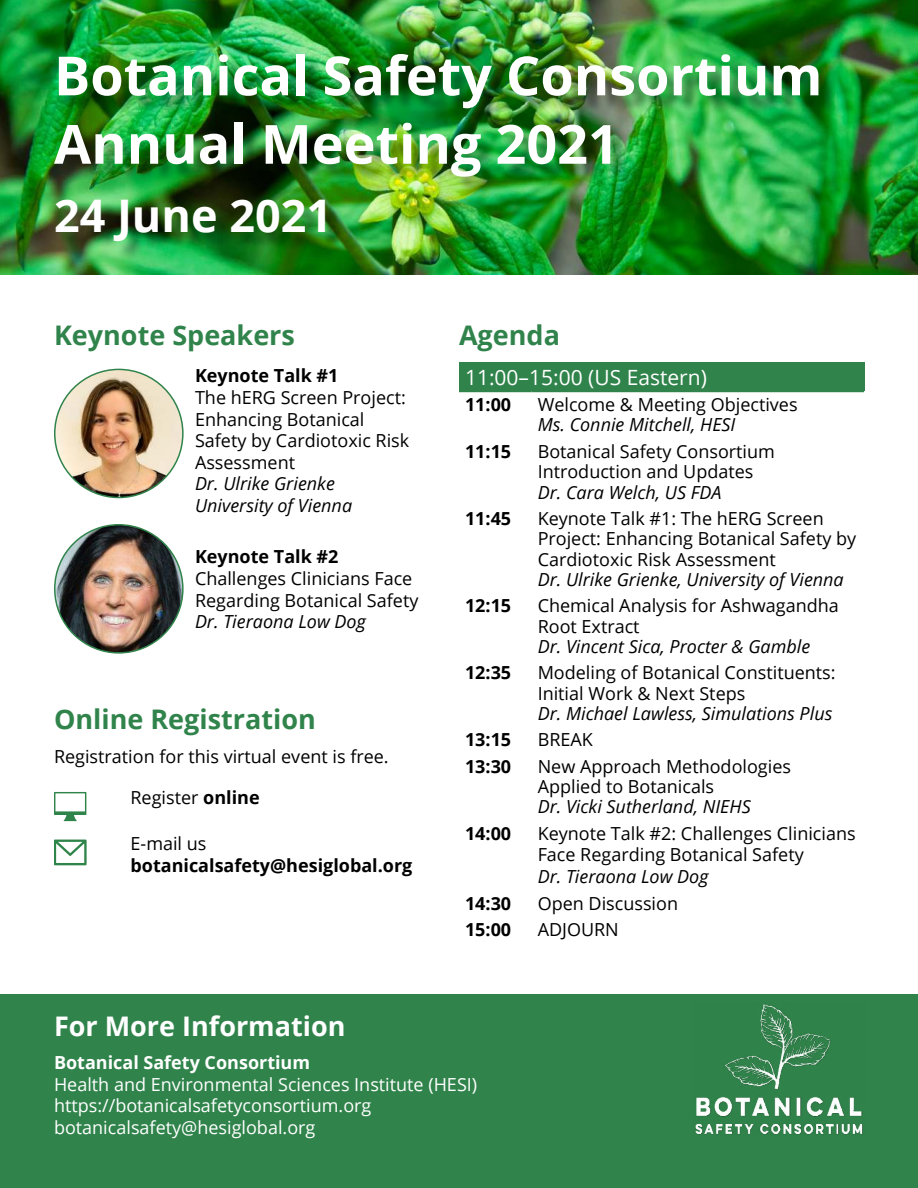
<style>
.page{position:relative;width:918px;height:1188px;background:#fff}
.page>*{position:absolute;margin:0;border:0;box-sizing:border-box;transform-origin:0 0}
.t1{font:700 54px/68.4px "Open Sans";color:#fff}
.t2{font:700 45px "Open Sans";color:#fff}
.t3{font:700 27px "Open Sans";color:#30844b}
.t4{font:700 27px "Open Sans";color:#fff}
.t5{font:21px "Open Sans";color:#fff}
.t6{font:18px/20.2px "Open Sans";color:#000}
.t7{font:italic 18px/21.6px "Open Sans";color:#000}
.t8{font:18px/21.6px "Open Sans";color:#fff}
.t9{font:700 18px "Open Sans";color:#000}
.t10{font:700 18px "Open Sans";color:#fff}
.s1{font-weight:700}
</style>
<div class="page">
<div style="left:0;top:995px;width:918px;height:193px;background:#30844b"></div>
<img style="left:0;top:0;width:918px;height:274px">
<svg style="left:54px;top:792px;width:32px;height:29px"></svg>
<svg style="left:54px;top:840px;width:32px;height:25px"></svg>
<div style="left:57px;top:56px;width:780px;height:204px;background:#000;opacity:.4"></div>
<div style="left:459px;top:363px;width:405px;height:28px;background:#30844b"></div>
<hr style="left:459px;top:389px;width:73px;height:3px;background:#30844b">
<hr style="left:532px;top:389px;width:332px;height:3px;background:#30844b">
<img style="left:55px;top:369px;width:128px;height:129px;border-radius:64px">
<img style="left:55px;top:525px;width:128px;height:128px;border-radius:64px">
<img style="left:695px;top:1004px;width:168px;height:131px">
<h1 class="t1" style="left:54px;top:47px;width:770px">Botanical Safety Consortium<br>Annual Meeting 2021</h1>
<h2 class="t2" style="left:54px;top:198px;width:280px">24 June 2021</h2>
<h3 class="t3" style="left:54px;top:324px;width:243px">Keynote Speakers</h3>
<p class="t9" style="left:195px;top:369px;width:145px">Keynote Talk #1</p>
<p class="t6" style="left:195px;top:389px;width:216px;line-height:21.6px">The hERG Screen Project:<br>Enhancing Botanical<br>Safety by Cardiotoxic Risk<br>Assessment</p>
<p class="t7" style="left:195px;top:475px;width:159px">Dr. Ulrike Grienke<br>University of Vienna</p>
<p class="t9" style="left:195px;top:550px;width:145px">Keynote Talk #2</p>
<p class="t6" style="left:195px;top:569px;width:225px;line-height:21.6px">Challenges Clinicians Face<br>Regarding Botanical Safety</p>
<p class="t7" style="left:195px;top:613px;width:172px">Dr. Tieraona Low Dog</p>
<h3 class="t3" style="left:54px;top:708px;width:263px">Online Registration</h3>
<p class="t6" style="left:54px;top:748px;width:336px">Registration for this virtual event is free.</p>
<p class="t6" style="left:131px;top:789px;width:131px">Register <span class="s1">online</span></p>
<p class="t6" style="left:131px;top:835px;width:77px">E-mail us</p>
<p class="t9" style="left:131px;top:858px;width:283px">botanicalsafety@hesiglobal.org</p>
<h3 class="t3" style="left:459px;top:324px;width:102px">Agenda</h3>
<p class="t5" style="left:465px;top:369px;width:243px">11:00–15:00 (US Eastern)</p>
<p class="t9" style="left:465px;top:397px;width:48px">11:00</p>
<p class="t6" style="left:538px;top:396px;width:261px">Welcome &amp; Meeting Objectives</p>
<p class="t7" style="left:538px;top:416px;width:199px">Ms. Connie Mitchell, HESI</p>
<p class="t9" style="left:465px;top:444px;width:48px">11:15</p>
<p class="t6" style="left:538px;top:443px;width:239px">Botanical Safety Consortium<br>Introduction and Updates</p>
<p class="t7" style="left:538px;top:483px;width:185px">Dr. Cara Welch, US FDA</p>
<p class="t9" style="left:465px;top:511px;width:48px">11:45</p>
<p class="t6" style="left:538px;top:510px;width:320px">Keynote Talk #1: The hERG Screen<br>Project: Enhancing Botanical Safety by<br>Cardiotoxic Risk Assessment</p>
<p class="t7" style="left:538px;top:570px;width:308px">Dr. Ulrike Grienke, University of Vienna</p>
<p class="t9" style="left:465px;top:599px;width:48px">12:15</p>
<p class="t6" style="left:538px;top:597px;width:303px">Chemical Analysis for Ashwagandha<br>Root Extract</p>
<p class="t7" style="left:538px;top:637px;width:274px">Dr. Vincent Sica, Procter &amp; Gamble</p>
<p class="t9" style="left:465px;top:666px;width:48px">12:35</p>
<p class="t6" style="left:538px;top:664px;width:299px">Modeling of Botanical Constituents:<br>Initial Work &amp; Next Steps</p>
<p class="t7" style="left:538px;top:704px;width:296px">Dr. Michael Lawless, Simulations Plus</p>
<p class="t9" style="left:465px;top:733px;width:48px">13:15</p>
<p class="t6" style="left:538px;top:731px;width:57px">BREAK</p>
<p class="t9" style="left:465px;top:759px;width:48px">13:30</p>
<p class="t6" style="left:538px;top:758px;width:255px">New Approach Methodologies<br>Applied to Botanicals</p>
<p class="t7" style="left:538px;top:798px;width:215px">Dr. Vicki Sutherland, NIEHS</p>
<p class="t9" style="left:465px;top:826px;width:48px">14:00</p>
<p class="t6" style="left:538px;top:824px;width:320px;line-height:21.6px">Keynote Talk #2: Challenges Clinicians<br>Face Regarding Botanical Safety</p>
<p class="t7" style="left:538px;top:868px;width:172px">Dr. Tieraona Low Dog</p>
<p class="t9" style="left:465px;top:896px;width:48px">14:30</p>
<p class="t6" style="left:538px;top:895px;width:142px">Open Discussion</p>
<p class="t9" style="left:465px;top:922px;width:48px">15:00</p>
<p class="t6" style="left:538px;top:921px;width:83px">ADJOURN</p>
<h3 class="t4" style="left:54px;top:1015px;width:293px">For More Information</h3>
<p class="t10" style="left:54px;top:1055px;width:258px">Botanical Safety Consortium</p>
<p class="t8" style="left:54px;top:1075px;width:425px">Health and Environmental Sciences Institute (HESI) https://botanicalsafetyconsortium.org botanicalsafety@hesiglobal.org</p>
</div>
